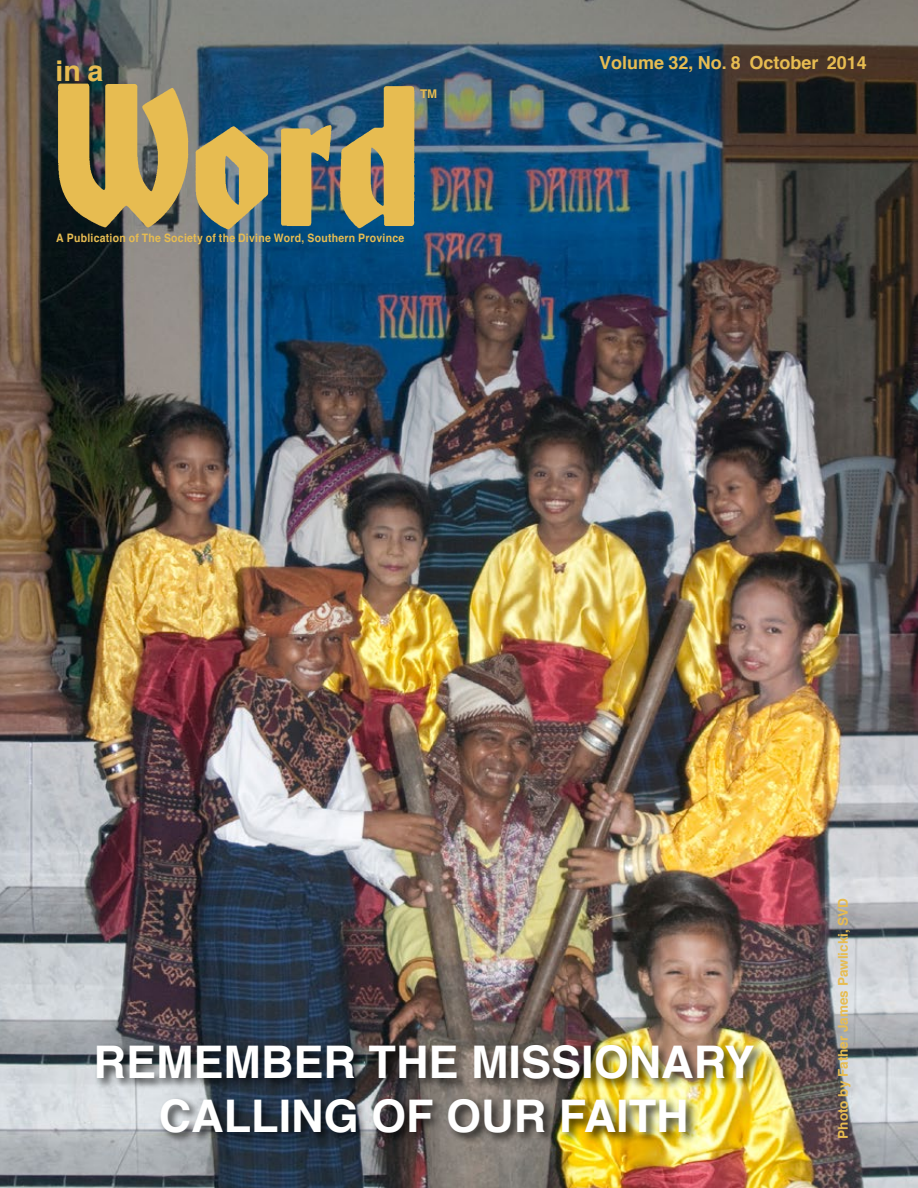
<style>
.page{position:relative;width:918px;height:1188px;background:#fff}
.page>*{position:absolute;margin:0;border:0;box-sizing:border-box;transform-origin:0 0}
.t1{font:700 45px/54px "Helvetica";color:#fff;text-align:center}
.t2{font:700 28.5px "Helvetica";color:#e7bc51}
.t3{font:700 18px "Helvetica";color:#e7bc51}
.t4{font:700 13.5px "Helvetica";color:#e7bc51}
.t5{font:700 12px "Helvetica";color:#e7bc51}
.t6{font:700 11.7px "Helvetica";letter-spacing:.025em;color:#e7bc51;scale:.9 1}
</style>
<div class="page">
<img style="left:0;top:0;width:918px;height:1188px">
<img style="left:55px;top:82px;width:361px;height:148px">
<div style="left:94px;top:1041px;width:672px;height:105px;background:#000;opacity:.75"></div>
<h2 class="t2" style="left:56px;top:48px;width:49px">in a</h2>
<p class="t5" style="left:420px;top:84px;width:19px">TM</p>
<p class="t6" style="left:56px;top:228px;width:388px">A Publication of The Society of the Divine Word, Southern Province</p>
<h3 class="t3" style="left:599px;top:48px;width:269px">Volume 32, No. 8 October 2014</h3>
<h1 class="t1" style="left:94px;top:1036px;width:662px">REMEMBER THE MISSIONARY<br>CALLING OF OUR FAITH</h1>
<p class="t4" style="left:832px;top:1139px;width:242px;rotate:-90deg">Photo by Father James Pawlicki, SVD</p>
</div>
